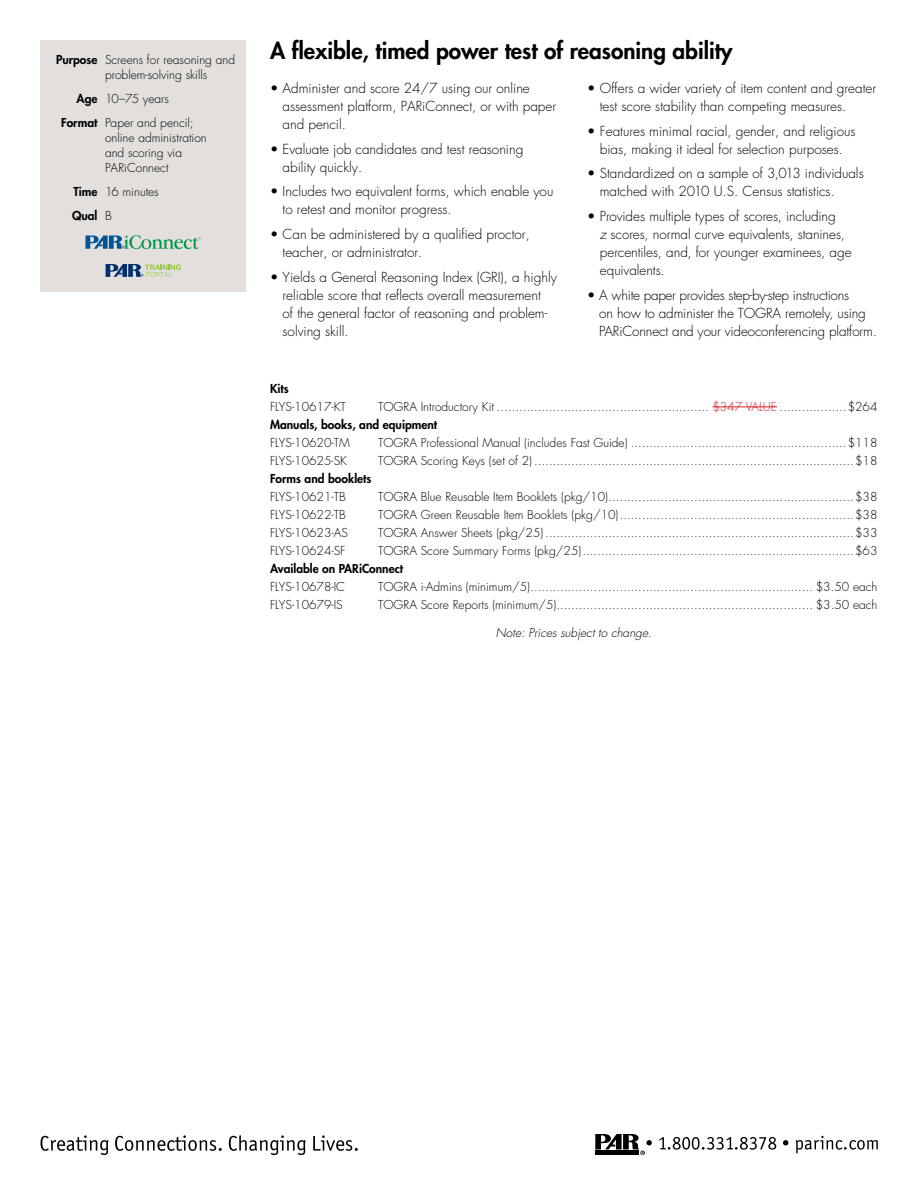
<style>
.page{position:relative;width:918px;height:1188px;background:#fff}
.page>*{position:absolute;margin:0;border:0;box-sizing:border-box;transform-origin:0 0}
.t1{font:800 22.5px "Futura Std";color:#000}
.t2{font:300 13.5px/18px "Futura Std";color:#000}
.t3{font:300 12px/15px "Futura Std";color:#000}
.t4{font:800 12px "Futura Std";color:#000}
.t5{font:italic 300 12px "Futura Std";color:#000}
.s1{font-weight:800}
.s2{font-style:italic}
.s3{color:#d2232a}
</style>
<div class="page">
<svg style="left:41px;top:1135px;width:68px;height:20px"></svg>
<svg style="left:115px;top:1135px;width:107px;height:16px"></svg>
<svg style="left:229px;top:1135px;width:77px;height:20px"></svg>
<svg style="left:313px;top:1135px;width:45px;height:16px"></svg>
<svg style="left:659px;top:1137px;width:117px;height:13px"></svg>
<svg style="left:783px;top:1140px;width:5px;height:5px"></svg>
<svg style="left:796px;top:1136px;width:82px;height:17px"></svg>
<svg style="left:595px;top:1134px;width:57px;height:21px"></svg>
<hr style="left:712px;top:407px;width:65px;height:1px;background:#d2232a">
<div style="left:40px;top:40px;width:206px;height:252px;background:#e2dfdc"></div>
<svg style="left:86px;top:235px;width:115px;height:14px"></svg>
<svg style="left:106px;top:264px;width:75px;height:13px"></svg>
<p class="t3" style="left:105px;top:52px;width:132px;text-indent:-49px"><span class="s1">Purpose</span> Screens for reasoning and problem-solving skills</p>
<p class="t3" style="left:61px;top:87px;width:134px;line-height:24px;text-indent:15px"><span class="s1">Age</span> 10–75 years<br><span class="s1">Format</span> Paper and pencil;</p>
<p class="t3" style="left:105px;top:130px;width:103px">online administration and scoring via<br>PARiConnect</p>
<p class="t3" style="left:72px;top:180px;width:88px;line-height:24px"><span class="s1">Time</span> 16 minutes<br><span class="s1">Qual</span> B</p>
<h1 class="t1" style="left:270px;top:37px;width:464px">A flexible, timed power test of reasoning ability</h1>
<p class="t2" style="left:283px;top:79px;width:275px;text-indent:-13px">• Administer and score 24/7 using our online assessment platform, PARiConnect, or with paper and pencil.</p>
<p class="t2" style="left:283px;top:140px;width:242px;text-indent:-13px">• Evaluate job candidates and test reasoning ability quickly.</p>
<p class="t2" style="left:283px;top:183px;width:272px;text-indent:-13px">• Includes two equivalent forms, which enable you to retest and monitor progress.</p>
<p class="t2" style="left:283px;top:226px;width:249px;text-indent:-13px">• Can be administered by a qualified proctor, teacher, or administrator.</p>
<p class="t2" style="left:283px;top:268px;width:276px;text-indent:-13px">• Yields a General Reasoning Index (GRI), a highly reliable score that reflects overall measurement<br>of the general factor of reasoning and problem&shy;solving skill.</p>
<p class="t2" style="left:600px;top:79px;width:278px;text-indent:-13px">• Offers a wider variety of item content and greater test score stability than competing measures.</p>
<p class="t2" style="left:587px;top:122px;width:270px;text-align:center">• Features minimal racial, gender, and religious bias, making it ideal for selection purposes.</p>
<p class="t2" style="left:600px;top:165px;width:265px;text-indent:-13px">• Standardized on a sample of 3,013 individuals matched with 2010 U.S. Census statistics.</p>
<p class="t2" style="left:600px;top:208px;width:253px;text-indent:-13px">• Provides multiple types of scores, including<br><span class="s2">z</span> scores, normal curve equivalents, stanines, percentiles, and, for younger examinees, age equivalents.</p>
<p class="t2" style="left:599px;top:286px;width:279px;text-indent:-12px">• A white paper provides step-by-step instructions<br>on how to administer the TOGRA remotely, using<br>PARiConnect and your videoconferencing platform.</p>
<p class="t4" style="left:270px;top:381px;width:20px">Kits</p>
<p class="t3" style="left:270px;top:399px;width:77px">FLYS-10617-KT</p>
<p class="t3" style="left:270px;top:398px;width:609px;line-height:18px;text-indent:108px">TOGRA Introductory Kit ......................................................... <span class="s3">$347 VALUE</span> ..................$264<br><span class="s1">Manuals, books, and equipment</span></p>
<p class="t3" style="left:270px;top:435px;width:81px">FLYS-10620-TM</p>
<p class="t3" style="left:378px;top:435px;width:501px">TOGRA Professional Manual (includes Fast Guide) ..........................................................$118</p>
<p class="t3" style="left:270px;top:453px;width:79px">FLYS-10625-SK</p>
<p class="t3" style="left:378px;top:453px;width:501px">TOGRA Scoring Keys (set of 2) ......................................................................................$18</p>
<p class="t4" style="left:270px;top:471px;width:103px">Forms and booklets</p>
<p class="t3" style="left:270px;top:489px;width:77px">FLYS-10621-TB</p>
<p class="t3" style="left:378px;top:489px;width:501px">TOGRA Blue Reusable Item Booklets (pkg/10)..................................................................$38</p>
<p class="t3" style="left:270px;top:507px;width:77px">FLYS-10622-TB</p>
<p class="t3" style="left:378px;top:507px;width:501px">TOGRA Green Reusable Item Booklets (pkg/10)...............................................................$38</p>
<p class="t3" style="left:270px;top:525px;width:79px">FLYS-10623-AS</p>
<p class="t3" style="left:378px;top:525px;width:501px">TOGRA Answer Sheets (pkg/25) ...................................................................................$33</p>
<p class="t3" style="left:270px;top:543px;width:77px">FLYS-10624-SF</p>
<p class="t3" style="left:378px;top:543px;width:501px">TOGRA Score Summary Forms (pkg/25).........................................................................$63</p>
<p class="t4" style="left:270px;top:561px;width:135px">Available on PARiConnect</p>
<p class="t3" style="left:270px;top:579px;width:77px">FLYS-10678-IC</p>
<p class="t3" style="left:378px;top:579px;width:501px">TOGRA i-Admins (minimum/5)............................................................................ $3.50 each</p>
<p class="t3" style="left:270px;top:597px;width:74px">FLYS-10679-IS</p>
<p class="t3" style="left:378px;top:597px;width:501px">TOGRA Score Reports (minimum/5)..................................................................... $3.50 each</p>
<p class="t5" style="left:496px;top:625px;width:158px">Note: Prices subject to change.</p>
</div>
